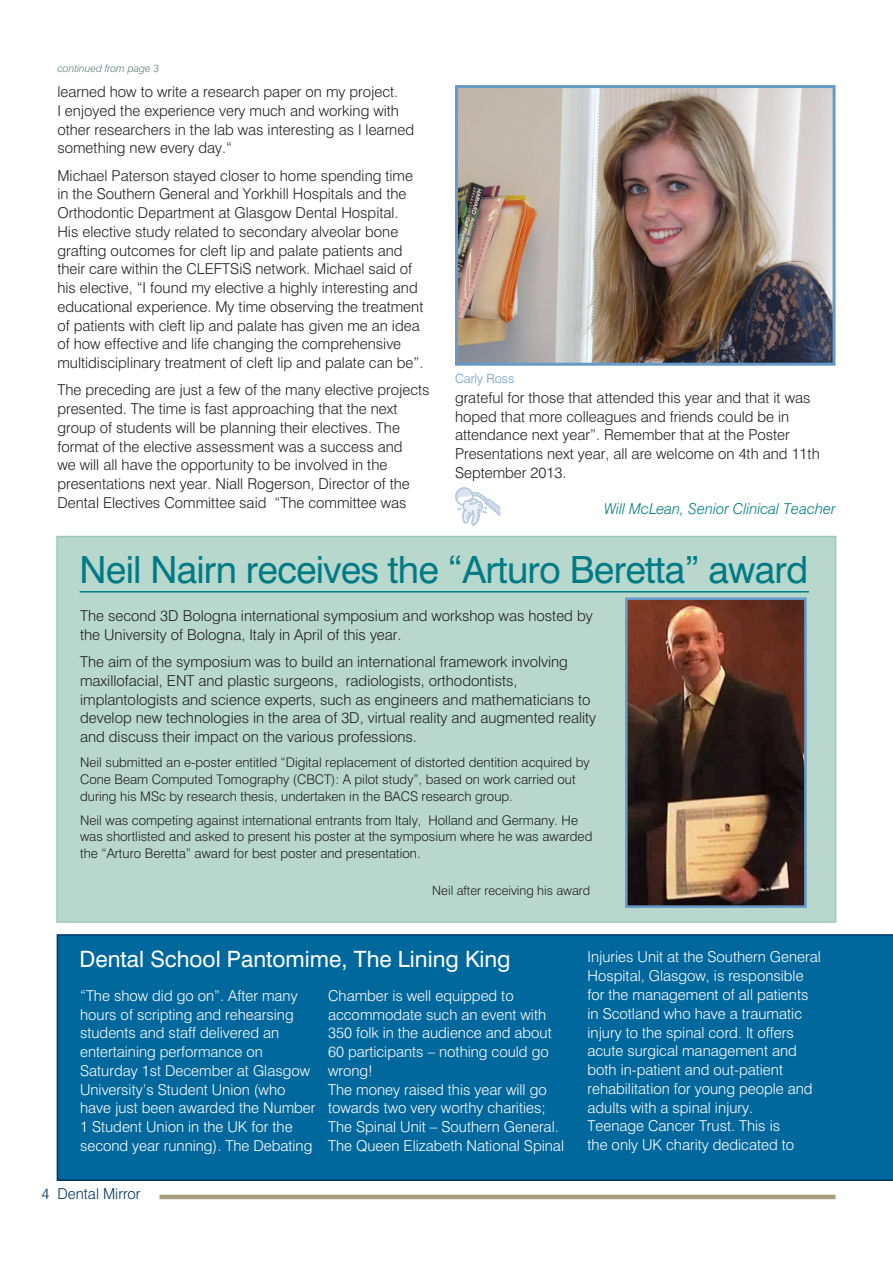
<style>
.page{position:relative;width:893px;height:1263px;background:#fff}
.page>*{position:absolute;margin:0;border:0;box-sizing:border-box;transform-origin:0 0}
.t1{font:37.5px "Swiss 721 BT";letter-spacing:-.02em;color:#007b85}
.t2{font:22.5px "Swiss 721 BT";color:#fff}
.t3{font:300 15px/18.8px "Swiss 721 BT";color:#231f20}
.t4{font:300 15px/18.8px "Swiss 721 BT";color:#fff}
.t5{font:italic 300 15px "Swiss 721 BT";color:#007b85}
.t6{font:300 15px "Swiss 721 BT";color:#003560}
.t7{font:300 13.35px/16.6px "Swiss 721 BT";color:#231f20}
.t8{font:300 12.75px "Swiss 721 BT";color:#231f20}
.t9{font:300 12.75px "Swiss 721 BT";color:#679ac8}
.t10{font:italic 300 10.5px "Swiss 721 BT";color:#58817a}
</style>
<div class="page">
<div style="left:56px;top:536px;width:780px;height:387px;background:#b8d7cd;border:2px solid #9cc8bb"></div>
<hr style="left:159px;top:1195px;width:677px;height:4px;background:#a89d7f">
<hr style="left:80px;top:591px;width:729px;height:1px;background:#007b85">
<img style="left:629px;top:601px;width:174px;height:303px">
<div style="left:625px;top:597px;width:182px;height:311px;border:3px solid #679ac8"></div>
<img style="left:459px;top:89px;width:373px;height:273px">
<div style="left:455px;top:85px;width:381px;height:281px;border:3px solid #679ac8"></div>
<div style="left:57px;top:934px;width:836px;height:247px;background:#00689d"></div>
<svg style="left:455px;top:487px;width:45px;height:39px"></svg>
<p class="t10" style="left:57px;top:62px;width:103px">continued from page 3</p>
<p class="t3" style="left:57px;top:82px;width:358px">learned how to write a research paper on my project.<br>I enjoyed the experience very much and working with other researchers in the lab was interesting as I learned something new every day.“</p>
<p class="t3" style="left:57px;top:166px;width:367px">Michael Paterson stayed closer to home spending time in the Southern General and Yorkhill Hospitals and the Orthodontic Department at Glasgow Dental Hospital.<br>His elective study related to secondary alveolar bone grafting outcomes for cleft lip and palate patients and their care within the CLEFTSiS network. Michael said of his elective, “I found my elective a highly interesting and educational experience. My time observing the treatment of patients with cleft lip and palate has given me an idea of how effective and life changing the comprehensive multidisciplinary treatment of cleft lip and palate can be”.</p>
<p class="t3" style="left:57px;top:381px;width:374px">The preceding are just a few of the many elective projects presented. The time is fast approaching that the next group of students will be planning their electives. The format of the elective assessment was a success and<br>we will all have the opportunity to be involved in the presentations next year. Niall Rogerson, Director of the Dental Electives Committee said “The committee was</p>
<p class="t9" style="left:455px;top:371px;width:61px">Carly Ross</p>
<p class="t3" style="left:455px;top:388px;width:366px">grateful for those that attended this year and that it was hoped that more colleagues and friends could be in attendance next year”. Remember that at the Poster Presentations next year, all are welcome on 4th and 11th September 2013.</p>
<p class="t5" style="left:604px;top:499px;width:233px">Will McLean, Senior Clinical Teacher</p>
<h1 class="t1" style="left:80px;top:546px;width:730px">Neil Nairn receives the “Arturo Beretta” award</h1>
<p class="t3" style="left:80px;top:606px;width:514px">The second 3D Bologna international symposium and workshop was hosted by the University of Bologna, Italy in April of this year.</p>
<p class="t3" style="left:80px;top:652px;width:518px">The aim of the symposium was to build an international framework involving maxillofacial, ENT and plastic surgeons, radiologists, orthodontists, implantologists and science experts, such as engineers and mathematicians to develop new technologies in the area of 3D, virtual reality and augmented reality and discuss their impact on the various professions.</p>
<p class="t7" style="left:80px;top:754px;width:511px">Neil submitted an e-poster entitled “Digital replacement of distorted dentition acquired by<br>Cone Beam Computed Tomography (CBCT): A pilot study”, based on work carried out during his MSc by research thesis, undertaken in the BACS research group.</p>
<p class="t7" style="left:80px;top:811px;width:514px">Neil was competing against international entrants from Italy, Holland and Germany. He was shortlisted and asked to present his poster at the symposium where he was awarded the “Arturo Beretta” award for best poster and presentation.</p>
<p class="t8" style="left:432px;top:883px;width:159px">Neil after receiving his award</p>
<h2 class="t2" style="left:80px;top:945px;width:433px">Dental School Pantomime, The Lining King</h2>
<p class="t4" style="left:80px;top:986px;width:237px">“The show did go on”. After many hours of scripting and rehearsing students and staff delivered an entertaining performance on<br>Saturday 1st December at Glasgow<br>University’s Student Union (who have just been awarded the Number<br>1 Student Union in the UK for the second year running). The Debating</p>
<p class="t4" style="left:328px;top:986px;width:237px">Chamber is well equipped to accommodate such an event with<br>350 folk in the audience and about<br>60 participants – nothing could go wrong!<br>The money raised this year will go towards two very worthy charities;<br>The Spinal Unit – Southern General.<br>The Queen Elizabeth National Spinal</p>
<p class="t6" style="left:41px;top:1185px;width:101px">4 Dental Mirror</p>
<p class="t4" style="left:587px;top:948px;width:235px">Injuries Unit at the Southern General Hospital, Glasgow, is responsible for the management of all patients in Scotland who have a traumatic injury to the spinal cord. It offers acute surgical management and both in-patient and out-patient rehabilitation for young people and adults with a spinal injury.<br>Teenage Cancer Trust. This is<br>the only UK charity dedicated to</p>
</div>
